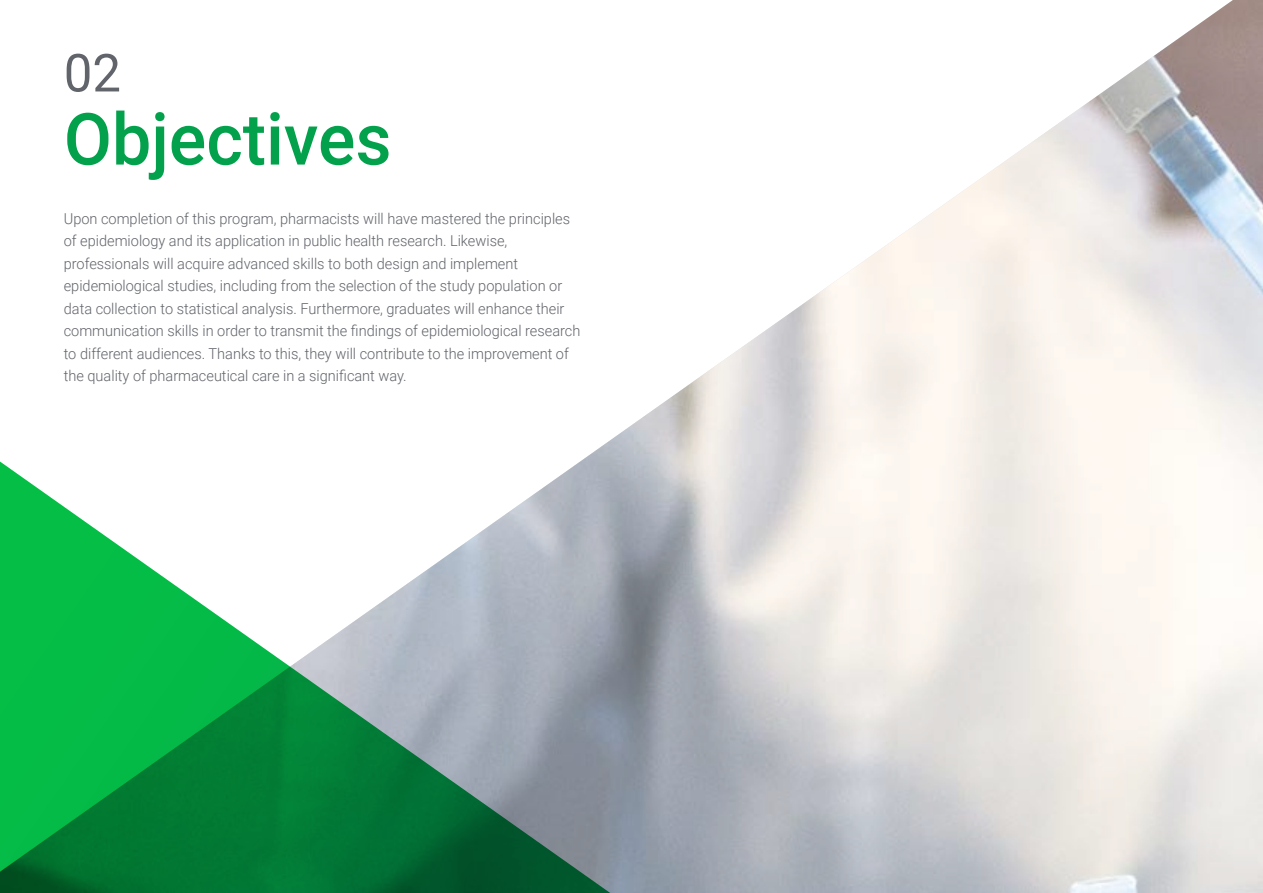
<style>
.page{position:relative;width:1263px;height:893px;background:#fff}
.page>*{position:absolute;margin:0;border:0;box-sizing:border-box;transform-origin:0 0}
.t1{font:500 72px "Roboto";color:#04a14d}
.t2{font:52.5px "Roboto";color:#61646a}
.t3{font:300 15px/22.5px "Roboto";color:#61646a}
</style>
<div class="page">
<img style="left:602px;top:0;width:661px;height:893px">
<svg style="left:0;top:446px;width:640px;height:447px"></svg>
<h2 class="t2" style="left:64px;top:36px;width:59px">02</h2>
<h1 class="t1" style="left:64px;top:89px;width:329px">Objectives</h1>
<p class="t3" style="left:64px;top:207px;width:518px">Upon completion of this program, pharmacists will have mastered the principles of epidemiology and its application in public health research. Likewise, professionals will acquire advanced skills to both design and implement epidemiological studies, including from the selection of the study population or data collection to statistical analysis. Furthermore, graduates will enhance their communication skills in order to transmit the findings of epidemiological research to different audiences. Thanks to this, they will contribute to the improvement of the quality of pharmaceutical care in a significant way.</p>
</div>
